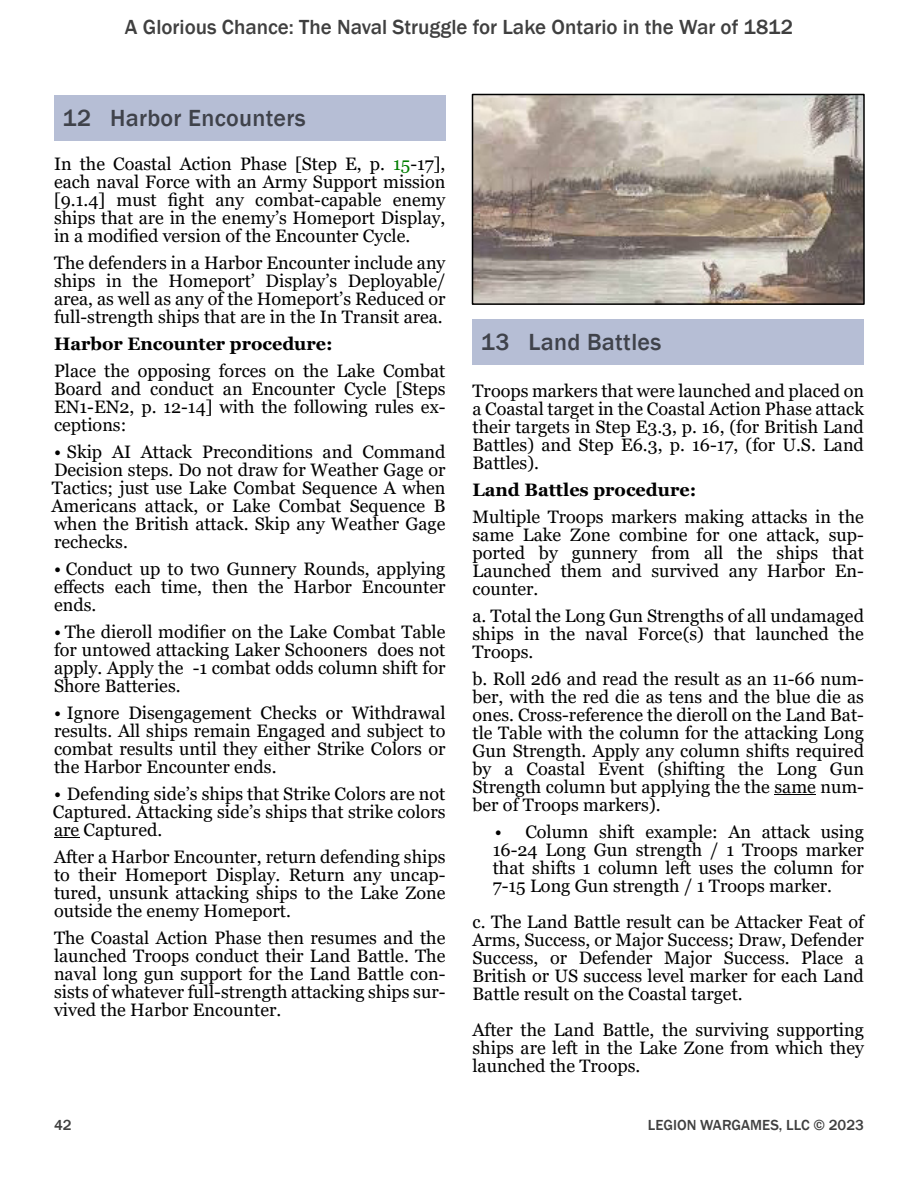
<style>
.page{position:relative;width:918px;height:1188px;background:#fff}
.page>*{position:absolute;margin:0;border:0;box-sizing:border-box;transform-origin:0 0}
.t1{font:500 24px "Franklin Gothic";letter-spacing:.015em;color:rgb(0 0 0/.65)}
.t2{font:500 21px "Franklin Gothic";color:rgb(0 0 0/.75)}
.t3{font:18px/18px "Georgia";color:#000;text-align:justify}
.t4{font:700 18px "Georgia";color:#000}
.t5{font:500 15px "Franklin Gothic";color:rgb(0 0 0/.75)}
.s1{color:#007d00}
</style>
<div class="page">
<img style="left:475px;top:97px;width:387px;height:205px">
<div style="left:472px;top:94px;width:393px;height:211px;border:2px solid #000"></div>
<hr style="left:775px;top:794px;width:41px;height:1px;background:#000">
<div style="left:54px;top:95px;width:392px;height:45px;background:#b6bed5"></div>
<div style="left:472px;top:319px;width:392px;height:45px;background:#b6bed5"></div>
<p class="t2" style="left:125px;top:20px;width:670px">A Glorious Chance: The Naval Struggle for Lake Ontario in the War of 1812</p>
<h1 class="t1" style="left:62px;top:109px;width:245px">12 Harbor Encounters</h1>
<p class="t3" style="left:54px;top:156px;width:393px">In the Coastal Action Phase [Step E, p. <span class="s1">15</span>-17], each naval Force with an Army Support mission [9.1.4] must fight any combat-capable enemy ships that are in the enemy’s Homeport Display, in a modified version of the Encounter Cycle.</p>
<p class="t3" style="left:54px;top:255px;width:393px">The defenders in a Harbor Encounter include any ships in the Homeport’ Display’s Deployable/ area, as well as any of the Homeport’s Reduced or full-strength ships that are in the In Transit area.</p>
<p class="t4" style="left:54px;top:336px;width:280px">Harbor Encounter procedure:</p>
<p class="t3" style="left:54px;top:363px;width:393px">Place the opposing forces on the Lake Combat Board and conduct an Encounter Cycle [Steps EN1-EN2, p. 12-14] with the following rules ex&shy;ceptions:</p>
<p class="t3" style="left:52px;top:444px;width:395px">• Skip AI Attack Preconditions and Command Decision steps. Do not draw for Weather Gage or Tactics; just use Lake Combat Sequence A when Americans attack, or Lake Combat Sequence B when the British attack. Skip any Weather Gage rechecks.</p>
<p class="t3" style="left:54px;top:561px;width:393px">• Conduct up to two Gunnery Rounds, applying effects each time, then the Harbor Encounter ends.</p>
<p class="t3" style="left:54px;top:624px;width:393px">• The dieroll modifier on the Lake Combat Table for untowed attacking Laker Schooners does not apply. Apply the -1 combat odds column shift for Shore Batteries.</p>
<p class="t3" style="left:54px;top:705px;width:393px">• Ignore Disengagement Checks or Withdrawal results. All ships remain Engaged and subject to combat results until they either Strike Colors or the Harbor Encounter ends.</p>
<p class="t3" style="left:53px;top:786px;width:394px">• Defending side’s ships that Strike Colors are not Captured. Attacking side’s ships that strike colors are Captured.</p>
<p class="t3" style="left:54px;top:849px;width:393px">After a Harbor Encounter, return defending ships to their Homeport Display. Return any uncap&shy;tured, unsunk attacking ships to the Lake Zone outside the enemy Homeport.</p>
<p class="t3" style="left:54px;top:930px;width:393px">The Coastal Action Phase then resumes and the launched Troops conduct their Land Battle. The naval long gun support for the Land Battle con&shy;sists of whatever full-strength attacking ships sur&shy;vived the Harbor Encounter.</p>
<h1 class="t1" style="left:481px;top:333px;width:182px">13 Land Battles</h1>
<p class="t3" style="left:472px;top:383px;width:393px">Troops markers that were launched and placed on a Coastal target in the Coastal Action Phase attack their targets in Step E3.3, p. 16, (for British Land Battles) and Step E6.3, p. 16-17, (for U.S. Land Battles).</p>
<p class="t4" style="left:472px;top:482px;width:225px">Land Battles procedure:</p>
<p class="t3" style="left:472px;top:509px;width:393px">Multiple Troops markers making attacks in the same Lake Zone combine for one attack, sup&shy;ported by gunnery from all the ships that Launched them and survived any Harbor En&shy;counter.</p>
<p class="t3" style="left:472px;top:608px;width:393px">a. Total the Long Gun Strengths of all undamaged ships in the naval Force(s) that launched the Troops.</p>
<p class="t3" style="left:472px;top:671px;width:393px">b. Roll 2d6 and read the result as an 11-66 num&shy;ber, with the red die as tens and the blue die as ones. Cross-reference the dieroll on the Land Bat&shy;tle Table with the column for the attacking Long Gun Strength. Apply any column shifts required by a Coastal Event (shifting the Long Gun Strength column but applying the the same num&shy;ber of Troops markers).</p>
<p class="t3" style="left:493px;top:824px;width:373px">• Column shift example: An attack using 16-24 Long Gun strength / 1 Troops marker that shifts 1 column left uses the column for 7-15 Long Gun strength / 1 Troops marker.</p>
<p class="t3" style="left:472px;top:914px;width:393px">c. The Land Battle result can be Attacker Feat of Arms, Success, or Major Success; Draw, Defender Success, or Defender Major Success. Place a British or US success level marker for each Land Battle result on the Coastal target.</p>
<p class="t3" style="left:472px;top:1022px;width:393px">After the Land Battle, the surviving supporting ships are left in the Lake Zone from which they launched the Troops.</p>
<p class="t5" style="left:54px;top:1120px;width:19px">42</p>
<p class="t5" style="left:648px;top:1120px;width:218px">LEGION WARGAMES, LLC © 2023</p>
</div>
